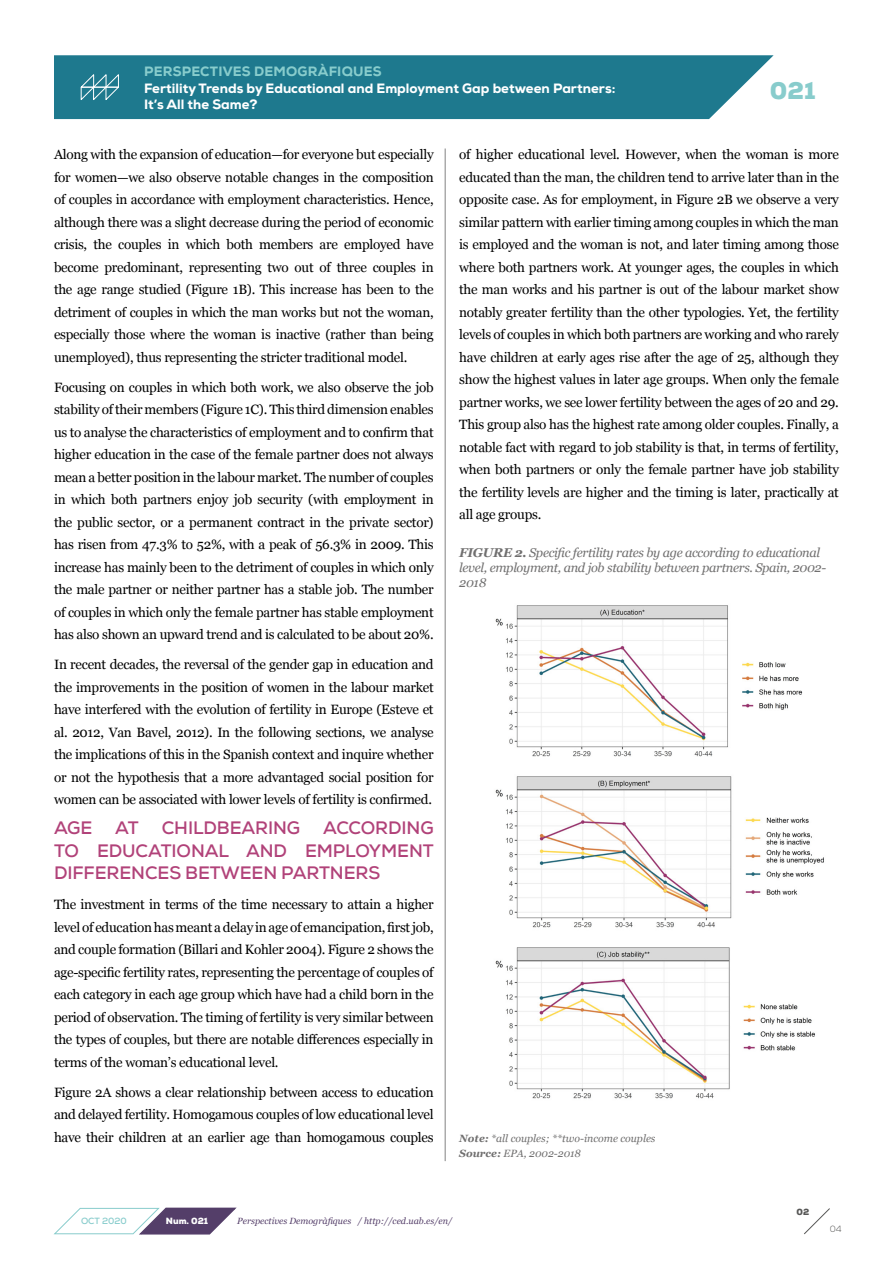
<style>
.page{position:relative;width:893px;height:1263px;background:#fff}
.page>*{position:absolute;margin:0;border:0;box-sizing:border-box;transform-origin:0 0}
.t1{font:900 24.15px "Nexa";color:#8cc}
.t2{font:700 18px/22.5px "Nexa";letter-spacing:-.005em;color:#b14279;text-align:justify}
.t3{font:13.5px/22.5px "Georgia";letter-spacing:-.02em;color:#000;text-align:justify}
.t4{font:800 13.5px/16.2px "Nexa";color:#fff}
.t5{font:800 13.5px "Nexa";letter-spacing:.015em;color:#8cc}
.t6{font:italic 12.75px/15px "Georgia";letter-spacing:-.025em;color:#706f6f}
.t7{font:italic 10.5px/15px "Georgia";color:#706f6f}
.t8{font:italic 9px "Georgia";color:#543e69}
.t9{font:700 9px "Nexa";color:#8cc}
.t10{font:900 9px "Nexa";color:#fff}
.t11{font:900 9px "Nexa";color:#575756}
.t12{font:300 9px "Nexa";color:#575756}
.s1{font-weight:700}
</style>
<div class="page">
<hr style="left:445px;top:149px;width:1px;height:1012px;background:#000">
<img style="left:495px;top:605px;width:329px;height:494px">
<div style="left:54px;top:55px;width:720px;height:64px;background:#1e798e"></div>
<svg style="left:79px;top:73px;width:41px;height:28px"></svg>
<svg style="left:53px;top:1207px;width:184px;height:28px"></svg>
<svg style="left:804px;top:1208px;width:26px;height:27px"></svg>
<p class="t5" style="left:144px;top:63px;width:239px">PERSPECTIVES DEMOGRÀFIQUES</p>
<p class="t4" style="left:144px;top:80px;width:473px">Fertility Trends by Educational and Employment Gap between Partners:<br>It’s All the Same?</p>
<h1 class="t1" style="left:770px;top:75px;width:47px">021</h1>
<p class="t3" style="left:54px;top:143px;width:381px">Along with the expansion of education—for everyone but especially for women—we also observe notable changes in the composition of couples in accordance with employment characteristics. Hence, although there was a slight decrease during the period of economic crisis, the couples in which both members are employed have become predominant, representing two out of three couples in the age range studied (Figure 1B). This increase has been to the detriment of couples in which the man works but not the woman, especially those where the woman is inactive (rather than being unemployed), thus representing the stricter traditional model.</p>
<p class="t3" style="left:54px;top:376px;width:381px">Focusing on couples in which both work, we also observe the job stability of their members (Figure 1C). This third dimension enables us to analyse the characteristics of employment and to confirm that higher education in the case of the female partner does not always mean a better position in the labour market. The number of couples in which both partners enjoy job security (with employment in the public sector, or a permanent contract in the private sector) has risen from 47.3% to 52%, with a peak of 56.3% in 2009. This increase has mainly been to the detriment of couples in which only the male partner or neither partner has a stable job. The number of couples in which only the female partner has stable employment has also shown an upward trend and is calculated to be about 20%.</p>
<p class="t3" style="left:54px;top:653px;width:381px">In recent decades, the reversal of the gender gap in education and the improvements in the position of women in the labour market have interfered with the evolution of fertility in Europe (Esteve et al. 2012, Van Bavel, 2012). In the following sections, we analyse the implications of this in the Spanish context and inquire whether or not the hypothesis that a more advantaged social position for women can be associated with lower levels of fertility is confirmed.</p>
<h2 class="t2" style="left:54px;top:817px;width:40px">AGE</h2>
<h2 class="t2" style="left:115px;top:817px;width:25px">AT</h2>
<h2 class="t2" style="left:162px;top:817px;width:140px">CHILDBEARING</h2>
<h2 class="t2" style="left:54px;top:817px;width:381px;text-indent:269px">ACCORDING TO EDUCATIONAL AND EMPLOYMENT DIFFERENCES BETWEEN PARTNERS</h2>
<p class="t3" style="left:54px;top:893px;width:381px">The investment in terms of the time necessary to attain a higher level of education has meant a delay in age of emancipation, first job, and couple formation (Billari and Kohler 2004). Figure 2 shows the age-specific fertility rates, representing the percentage of couples of each category in each age group which have had a child born in the period of observation. The timing of fertility is very similar between the types of couples, but there are notable differences especially in terms of the woman’s educational level.</p>
<p class="t3" style="left:54px;top:1081px;width:381px">Figure 2A shows a clear relationship between access to education and delayed fertility. Homogamous couples of low educational level have their children at an earlier age than homogamous couples</p>
<p class="t3" style="left:459px;top:143px;width:381px">of higher educational level. However, when the woman is more educated than the man, the children tend to arrive later than in the opposite case. As for employment, in Figure 2B we observe a very similar pattern with earlier timing among couples in which the man is employed and the woman is not, and later timing among those where both partners work. At younger ages, the couples in which the man works and his partner is out of the labour market show notably greater fertility than the other typologies. Yet, the fertility levels of couples in which both partners are working and who rarely have children at early ages rise after the age of 25, although they show the highest values in later age groups. When only the female partner works, we see lower fertility between the ages of 20 and 29.<br>This group also has the highest rate among older couples. Finally, a notable fact with regard to job stability is that, in terms of fertility, when both partners or only the female partner have job stability the fertility levels are higher and the timing is later, practically at all age groups.</p>
<p class="t6" style="left:459px;top:545px;width:368px"><span class="s1">FIGURE 2.</span> Specific fertility rates by age according to educational level, employment, and job stability between partners. Spain, 2002-<br>2018</p>
<p class="t7" style="left:459px;top:1130px;width:198px"><span class="s1">Note:</span> *all couples; **two-income couples<br><span class="s1">Source:</span> EPA, 2002-2018</p>
<p class="t9" style="left:81px;top:1215px;width:47px">OCT 2020</p>
<p class="t10" style="left:166px;top:1215px;width:44px">Num. 021</p>
<p class="t8" style="left:237px;top:1215px;width:217px">Perspectives Demogràfiques / http://ced.uab.es/en/</p>
<p class="t11" style="left:797px;top:1206px;width:14px">02</p>
<p class="t12" style="left:830px;top:1223px;width:13px">04</p>
</div>
